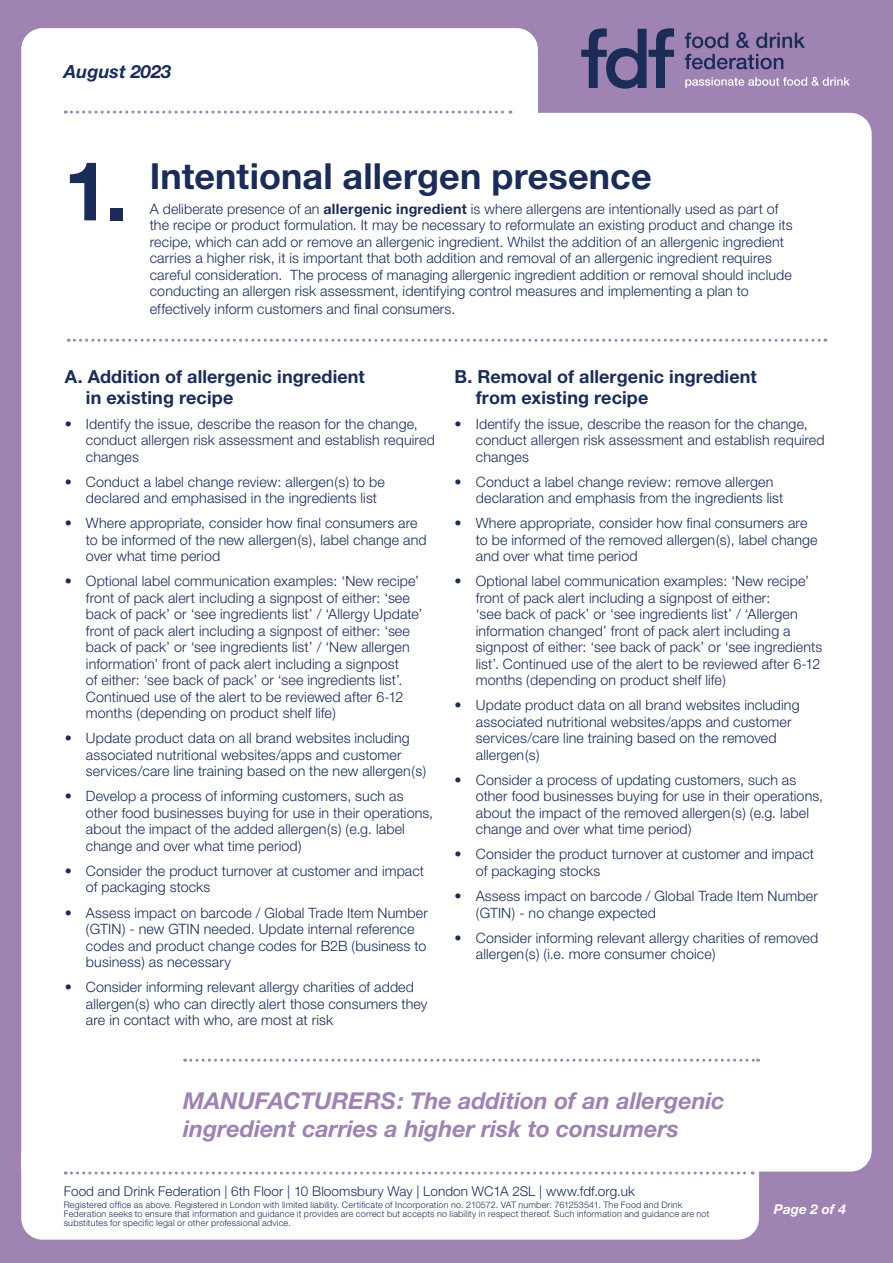
<style>
.page{position:relative;width:893px;height:1263px;background:#9f83b2}
.page>*{position:absolute;margin:0;border:0;box-sizing:border-box;transform-origin:0 0}
.t1{font:700 82.2px "Helvetica Neue";color:#1a2c57}
.t2{font:700 36px "Helvetica Neue";letter-spacing:.005em;color:#1a2c57}
.t3{font:italic 700 23.25px/28.5px "Helvetica Neue";color:#9f83b2}
.t4{font:italic 700 18.15px "Helvetica Neue";color:#1a2c57}
.t5{font:700 18px/21px "Helvetica Neue";letter-spacing:.005em;color:#1a2c57}
.t6{font:300 14.25px/16.5px "Helvetica Neue";letter-spacing:.01em;color:#1a2c57}
.t7{font:300 13.5px "Helvetica Neue";letter-spacing:.01em;color:#1a2c57}
.t8{font:italic 700 13.5px "Helvetica Neue";letter-spacing:.005em;color:#fff}
.t9{font:300 9px/9px "Helvetica Neue";letter-spacing:.025em;color:#1a2c57}
.s1{font-weight:700}
</style>
<div class="page">
<div style="left:21px;top:28px;width:517px;height:1159px;background:#fff;border-radius:21px"></div>
<div style="left:492px;top:113px;width:380px;height:1058px;background:#fff;border-radius:21px"></div>
<svg style="left:685px;top:33px;width:43px;height:15px"></svg>
<svg style="left:736px;top:32px;width:14px;height:16px"></svg>
<svg style="left:756px;top:33px;width:49px;height:15px"></svg>
<svg style="left:685px;top:54px;width:98px;height:15px"></svg>
<svg style="left:581px;top:28px;width:93px;height:61px"></svg>
<svg style="left:685px;top:77px;width:165px;height:11px"></svg>
<div style="left:21px;top:1135px;width:738px;height:104px;background:#fff;border-radius:21px"></div>
<svg style="left:65px;top:1171px;width:688px;height:3px"></svg>
<svg style="left:185px;top:1059px;width:573px;height:3px"></svg>
<svg style="left:68px;top:339px;width:758px;height:3px"></svg>
<svg style="left:65px;top:111px;width:446px;height:3px"></svg>
<p class="t4" style="left:64px;top:60px;width:109px">August 2023</p>
<h1 class="t1" style="left:64px;top:140px;width:65px">1.</h1>
<h2 class="t2" style="left:150px;top:153px;width:503px">Intentional allergen presence</h2>
<p class="t6" style="left:150px;top:200px;width:644px">A deliberate presence of an <span class="s1">allergenic ingredient</span> is where allergens are intentionally used as part of the recipe or product formulation. It may be necessary to reformulate an existing product and change its recipe, which can add or remove an allergenic ingredient. Whilst the addition of an allergenic ingredient carries a higher risk, it is important that both addition and removal of an allergenic ingredient requires careful consideration. The process of managing allergenic ingredient addition or removal should include conducting an allergen risk assessment, identifying control measures and implementing a plan to</p>
<p class="t6" style="left:150px;top:300px;width:307px">effectively inform customers and final consumers.</p>
<p class="t5" style="left:86px;top:365px;width:281px;text-indent:-21px">A. Addition of allergenic ingredient in existing recipe</p>
<p class="t6" style="left:86px;top:415px;width:350px;text-indent:-21px">• Identify the issue, describe the reason for the change, conduct allergen risk assessment and establish required changes</p>
<p class="t6" style="left:86px;top:473px;width:300px;text-indent:-21px">• Conduct a label change review: allergen(s) to be declared and emphasised in the ingredients list</p>
<p class="t6" style="left:86px;top:515px;width:342px;text-indent:-21px">• Where appropriate, consider how final consumers are to be informed of the new allergen(s), label change and over what time period</p>
<p class="t6" style="left:86px;top:573px;width:338px;text-indent:-21px">• Optional label communication examples: ‘New recipe’ front of pack alert including a signpost of either: ‘see back of pack’ or ‘see ingredients list’ / ‘Allergy Update’ front of pack alert including a signpost of either: ‘see back of pack’ or ‘see ingredients list’ / ‘New allergen information’ front of pack alert including a signpost<br>of either: ‘see back of pack’ or ‘see ingredients list’.<br>Continued use of the alert to be reviewed after 6-12 months (depending on product shelf life)</p>
<p class="t6" style="left:86px;top:730px;width:342px;text-indent:-21px">• Update product data on all brand websites including associated nutritional websites/apps and customer services/care line training based on the new allergen(s)</p>
<p class="t6" style="left:86px;top:788px;width:349px;text-indent:-21px">• Develop a process of informing customers, such as other food businesses buying for use in their operations, about the impact of the added allergen(s) (e.g. label change and over what time period)</p>
<p class="t6" style="left:86px;top:862px;width:340px;text-indent:-21px">• Consider the product turnover at customer and impact of packaging stocks</p>
<p class="t6" style="left:86px;top:904px;width:343px;text-indent:-21px">• Assess impact on barcode / Global Trade Item Number (GTIN) - new GTIN needed. Update internal reference codes and product change codes for B2B (business to business) as necessary</p>
<p class="t6" style="left:86px;top:978px;width:343px;text-indent:-21px">• Consider informing relevant allergy charities of added allergen(s) who can directly alert those consumers they are in contact with who, are most at risk</p>
<p class="t5" style="left:476px;top:365px;width:283px;text-indent:-21px">B. Removal of allergenic ingredient from existing recipe</p>
<p class="t6" style="left:476px;top:415px;width:350px;text-indent:-21px">• Identify the issue, describe the reason for the change, conduct allergen risk assessment and establish required changes</p>
<p class="t6" style="left:476px;top:473px;width:309px;text-indent:-21px">• Conduct a label change review: remove allergen declaration and emphasis from the ingredients list</p>
<p class="t6" style="left:476px;top:515px;width:343px;text-indent:-21px">• Where appropriate, consider how final consumers are to be informed of the removed allergen(s), label change and over what time period</p>
<p class="t6" style="left:476px;top:573px;width:348px;text-indent:-21px">• Optional label communication examples: ‘New recipe’ front of pack alert including a signpost of either:<br>‘see back of pack’ or ‘see ingredients list’ / ‘Allergen information changed’ front of pack alert including a signpost of either: ‘see back of pack’ or ‘see ingredients list’. Continued use of the alert to be reviewed after 6-12 months (depending on product shelf life)</p>
<p class="t6" style="left:476px;top:697px;width:325px;text-indent:-21px">• Update product data on all brand websites including associated nutritional websites/apps and customer services/care line training based on the removed allergen(s)</p>
<p class="t6" style="left:476px;top:771px;width:349px;text-indent:-21px">• Consider a process of updating customers, such as other food businesses buying for use in their operations, about the impact of the removed allergen(s) (e.g. label change and over what time period)</p>
<p class="t6" style="left:476px;top:846px;width:340px;text-indent:-21px">• Consider the product turnover at customer and impact of packaging stocks</p>
<p class="t6" style="left:476px;top:887px;width:343px;text-indent:-21px">• Assess impact on barcode / Global Trade Item Number (GTIN) - no change expected</p>
<p class="t6" style="left:476px;top:929px;width:344px;text-indent:-21px">• Consider informing relevant allergy charities of removed allergen(s) (i.e. more consumer choice)</p>
<h3 class="t3" style="left:183px;top:1086px;width:543px">MANUFACTURERS: The addition of an allergenic ingredient carries a higher risk to consumers</h3>
<p class="t7" style="left:64px;top:1183px;width:572px">Food and Drink Federation | 6th Floor | 10 Bloomsbury Way | London WC1A 2SL | www.fdf.org.uk</p>
<p class="t9" style="left:64px;top:1200px;width:647px">Registered office as above. Registered in London with limited liability. Certificate of Incorporation no. 210572. VAT number: 761253541. The Food and Drink<br>Federation seeks to ensure that information and guidance it provides are correct but accepts no liability in respect thereof. Such information and guidance are not substitutes for specific legal or other professional advice.</p>
<p class="t8" style="left:774px;top:1201px;width:74px">Page 2 of 4</p>
</div>
